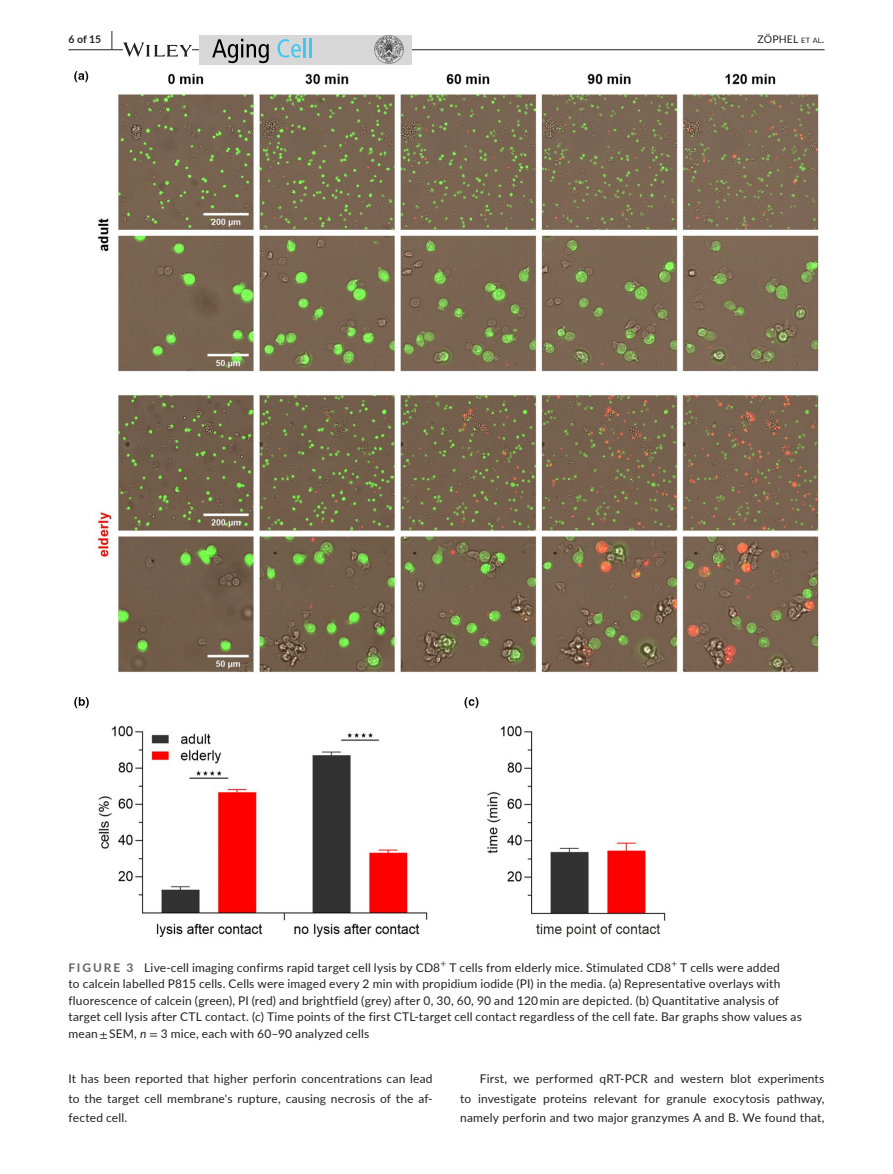
<style>
.page{position:relative;width:893px;height:1174px;background:#fff}
.page>*{position:absolute;margin:0;border:0;box-sizing:border-box;transform-origin:0 0}
.t1{font:12px/19.5px "Lato";letter-spacing:.015em;color:#231f20;text-align:justify}
.t2{font:10.5px "Lato";color:#231f20}
.t3{font:700 10.5px "Lato";color:#231f20}
.s1{font-size:19.5px}
.s2{font-style:inherit}
.s3{font-size:7.35px}
.s4{font-weight:700;color:#636366}
.s5{font-family:"STIX"}
.s6{font-style:italic}
</style>
<div class="page">
<hr style="left:68px;top:49px;width:756px;height:1px;background:#231f20">
<svg style="left:123px;top:42px;width:69px;height:15px"></svg>
<div style="left:200px;top:35px;width:212px;height:29px;background:#d7d7d7"></div>
<svg style="left:212px;top:39px;width:57px;height:24px"></svg>
<svg style="left:278px;top:38px;width:33px;height:20px"></svg>
<img style="left:375px;top:35px;width:28px;height:29px">
<img style="left:74px;top:71px;width:745px;height:866px">
<p class="t3" style="left:68px;top:31px;width:46px">6 of 15 <span class="s1">|</span></p>
<p class="t2" style="left:758px;top:31px;width:68px">Z<span class="s2">Ö</span>PHEL <span class="s3">et al</span>.</p>
<p class="t1" style="left:68px;top:958px;width:735px;line-height:16.5px;text-align:left"><span class="s4">FIGURE 3</span> Live-cell imaging confirms rapid target cell lysis by CD8<sup>+</sup> T cells from elderly mice. Stimulated CD8<sup>+</sup> T cells were added<br>to calcein labelled P815 cells. Cells were imaged every 2 min with propidium iodide (PI) in the media. (a) Representative overlays with fluorescence of calcein (green), PI (red) and brightfield (grey) after 0, 30, 60, 90 and 120 min are depicted. (b) Quantitative analysis of target cell lysis after CTL contact. (c) Time points of the first CTL-target cell contact regardless of the cell fate. Bar graphs show values as mean <span class="s5">±</span> SEM, <span class="s6">n</span> <span class="s5">=</span> 3 mice, each with 60–90 analyzed cells</p>
<p class="t1" style="left:68px;top:1068px;width:366px">It has been reported that higher perforin concentrations can lead to the target cell membrane's rupture, causing necrosis of the af&shy;fected cell.</p>
<p class="t1" style="left:460px;top:1068px;width:366px;text-indent:20px">First, we performed qRT-PCR and western blot experiments to investigate proteins relevant for granule exocytosis pathway, namely perforin and two major granzymes A and B. We found that,</p>
</div>
